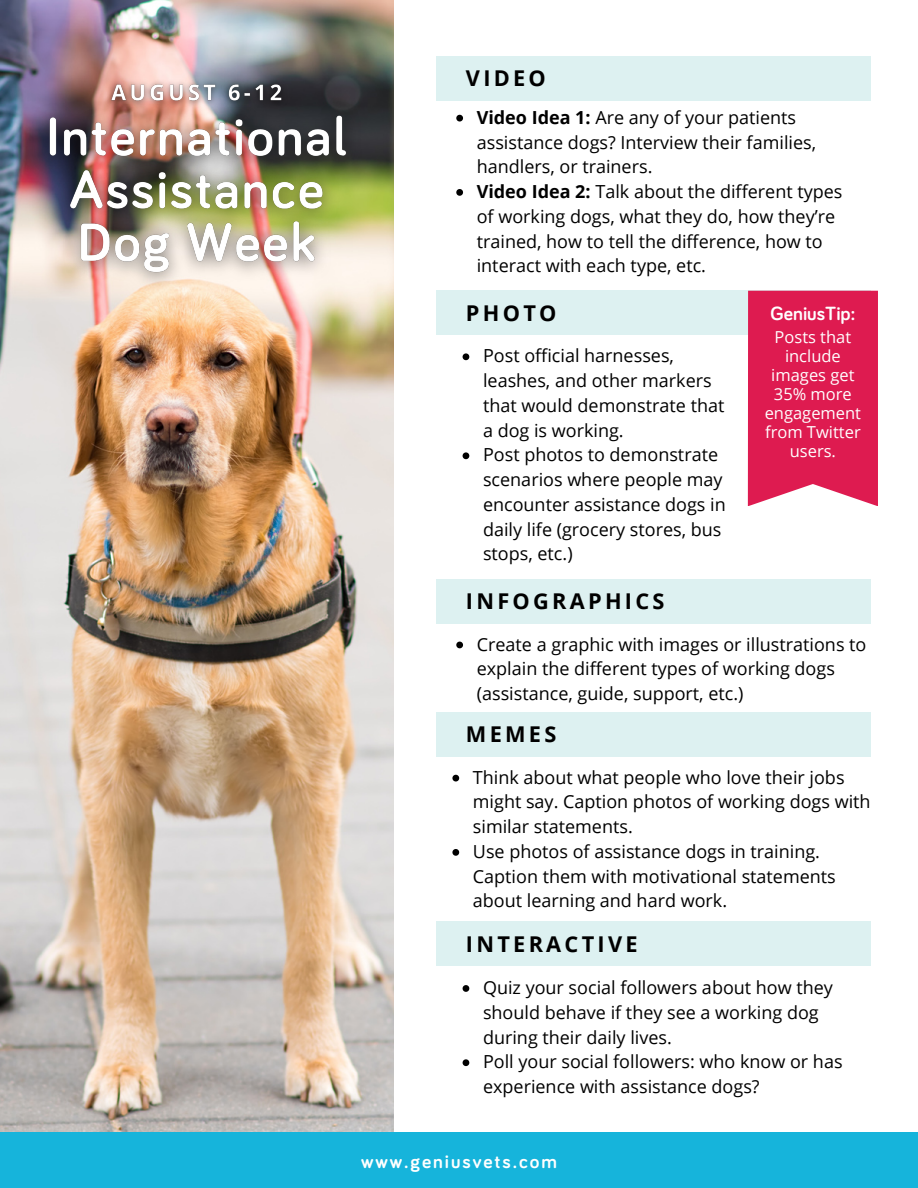
<style>
.page{position:relative;width:918px;height:1188px;background:#fff}
.page>*{position:absolute;margin:0;border:0;box-sizing:border-box;transform-origin:0 0}
.t1{font:700 21.75px "Open Sans";letter-spacing:.15em;color:#000}
.t2{font:700 19.8px "Bariol";color:#fff}
.t3{font:700 19.5px "Bariol";letter-spacing:.1em;color:#fff}
.t4{font:18px/24.8px "Open Sans";color:#000}
.t5{font:16.5px/19.2px "Open Sans";color:#fff;text-align:center}
.s1{font-weight:700}
</style>
<div class="page">
<div style="left:437px;top:56px;width:434px;height:45px;background:#ddf1f1"></div>
<img style="left:0;top:0;width:394px;height:1132px">
<div style="left:0;top:1132px;width:918px;height:56px;background:#16b4db"></div>
<div style="left:437px;top:291px;width:434px;height:44px;background:#ddf1f1"></div>
<div style="left:437px;top:579px;width:434px;height:44px;background:#ddf1f1"></div>
<svg style="left:456px;top:642px;width:7px;height:6px"></svg>
<div style="left:437px;top:712px;width:434px;height:44px;background:#ddf1f1"></div>
<div style="left:437px;top:922px;width:434px;height:44px;background:#ddf1f1"></div>
<svg style="left:456px;top:115px;width:7px;height:7px"></svg>
<svg style="left:456px;top:189px;width:7px;height:7px"></svg>
<svg style="left:463px;top:353px;width:6px;height:7px"></svg>
<svg style="left:463px;top:452px;width:6px;height:7px"></svg>
<svg style="left:463px;top:985px;width:6px;height:7px"></svg>
<svg style="left:463px;top:1059px;width:6px;height:7px"></svg>
<div style="left:748px;top:291px;width:130px;height:215px;background:#de1b50"></div>
<svg style="left:452px;top:775px;width:7px;height:6px"></svg>
<svg style="left:452px;top:849px;width:7px;height:7px"></svg>
<img style="left:23px;top:89px;width:350px;height:210px">
<img style="left:101px;top:66px;width:195px;height:52px">
<p class="t1" style="left:466px;top:63px;width:81px">VIDEO</p>
<p class="t4" style="left:477px;top:104px;width:341px"><span class="s1">Video Idea 1:</span> Are any of your patients assistance dogs? Interview their families, handlers, or trainers.</p>
<p class="t4" style="left:477px;top:179px;width:367px"><span class="s1">Video Idea 2:</span> Talk about the different types of working dogs, what they do, how they’re trained, how to tell the difference, how to interact with each type, etc.</p>
<p class="t1" style="left:466px;top:297px;width:92px">PHOTO</p>
<p class="t4" style="left:483px;top:343px;width:243px">Post official harnesses, leashes, and other markers that would demonstrate that a dog is working.</p>
<p class="t4" style="left:483px;top:442px;width:244px">Post photos to demonstrate scenarios where people may encounter assistance dogs in daily life (grocery stores, bus stops, etc.)</p>
<p class="t1" style="left:466px;top:586px;width:200px">INFOGRAPHICS</p>
<p class="t2" style="left:771px;top:304px;width:86px">GeniusTip:</p>
<p class="t5" style="left:765px;top:327px;width:98px">Posts that include images get<br>35% more engagement from Twitter users.</p>
<p class="t4" style="left:477px;top:631px;width:391px">Create a graphic with images or illustrations to explain the different types of working dogs (assistance, guide, support, etc.)</p>
<p class="t1" style="left:466px;top:719px;width:92px">MEMES</p>
<p class="t4" style="left:473px;top:764px;width:399px">Think about what people who love their jobs might say. Caption photos of working dogs with similar statements.</p>
<p class="t4" style="left:473px;top:839px;width:365px">Use photos of assistance dogs in training.<br>Caption them with motivational statements about learning and hard work.</p>
<p class="t1" style="left:466px;top:928px;width:173px">INTERACTIVE</p>
<p class="t4" style="left:483px;top:975px;width:351px">Quiz your social followers about how they should behave if they see a working dog during their daily lives.</p>
<p class="t4" style="left:483px;top:1049px;width:361px">Poll your social followers: who know or has experience with assistance dogs?</p>
<p class="t3" style="left:361px;top:1153px;width:197px">www.geniusvets.com</p>
</div>
